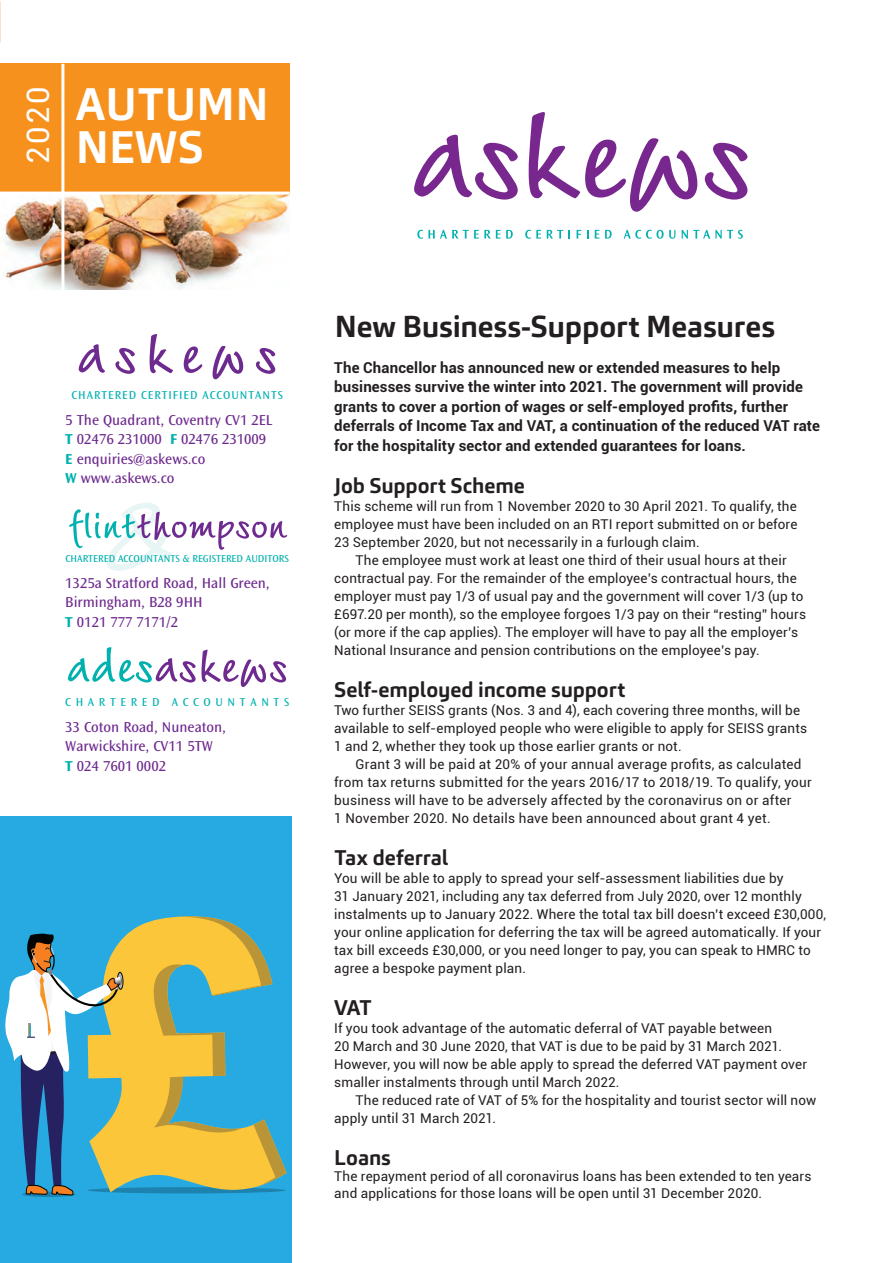
<style>
.page{position:relative;width:893px;height:1263px;background:#fff}
.page>*{position:absolute;margin:0;border:0;box-sizing:border-box;transform-origin:0 0}
.t1{font:700 109.5px "LT Wiesbaden Swing";color:#e7f5f4}
.t2{font:700 76.5px "LT Wiesbaden Swing";letter-spacing:.11em;color:#6e2a8e}
.t3{font:700 63px "LT Wiesbaden Swing";letter-spacing:.01em;color:#6e2a8e}
.t4{font:700 51px "LT Wiesbaden Swing";letter-spacing:.01em;color:#6e2a8e}
.t5{font:700 45px "Carnac";letter-spacing:.005em;color:#fff}
.t6{font:31.05px "Roboto";color:#fff}
.t7{font:700 30px "Carnac";letter-spacing:-.01em;color:#231f20}
.t8{font:700 21px "Carnac";letter-spacing:-.005em;color:#231f20}
.t9{font:700 15px/19.5px "Roboto";letter-spacing:.01em;color:#231f20}
.t10{font:15px/19.5px "Ocean Sans";color:#6e2a8e}
.t11{font:13.5px/18px "Roboto";letter-spacing:.015em;color:#231f20}
.t12{font:12px "Ocean Sans";letter-spacing:.08em;color:#00b1b0}
.t13{font:12px "Ocean Sans";letter-spacing:.39em;color:#00b1b0}
.t14{font:10.5px "Ocean Sans";color:#00b1b0}
.s1{font-weight:700;color:#00b1b0}
.s2{color:#00b1b0}
</style>
<div class="page">
<img style="left:3px;top:195px;width:287px;height:94px">
<div style="left:0;top:64px;width:290px;height:129px;background:#f6911e"></div>
<hr style="left:61px;top:64px;width:3px;height:227px;background:#fff">
<hr style="left:0;top:192px;width:290px;height:3px;background:#fff">
<div style="left:0;top:816px;width:291px;height:447px;background:#26aae1"></div>
<div style="left:88px;top:1187px;width:198px;height:6px;background:#1d83ae;border-radius:50%"></div>
<svg style="left:122px;top:920px;width:164px;height:272px;background:#ddbf4e"></svg>
<svg style="left:154px;top:916px;width:133px;height:270px"></svg>
<svg style="left:22px;top:1192px;width:54px;height:5px"></svg>
<div style="left:117px;top:972px;width:6px;height:17px;border:1px solid #040503;border-radius:50%"></div>
<svg style="left:5px;top:933px;width:117px;height:262px"></svg>
<svg style="left:417px;top:230px;width:96px;height:9px"></svg>
<svg style="left:525px;top:230px;width:16px;height:9px"></svg>
<svg style="left:547px;top:230px;width:16px;height:9px"></svg>
<svg style="left:577px;top:230px;width:4px;height:9px"></svg>
<svg style="left:595px;top:230px;width:4px;height:9px"></svg>
<svg style="left:605px;top:230px;width:7px;height:9px"></svg>
<svg style="left:624px;top:230px;width:51px;height:9px"></svg>
<svg style="left:682px;top:230px;width:61px;height:9px"></svg>
<svg style="left:414px;top:135px;width:104px;height:65px"></svg>
<svg style="left:529px;top:112px;width:168px;height:100px"></svg>
<svg style="left:705px;top:143px;width:42px;height:57px"></svg>
<h3 class="t6" style="left:16px;top:164px;width:79px;rotate:-90deg">2020</h3>
<h3 class="t5" style="left:76px;top:75px;width:195px">AUTUMN</h3>
<h3 class="t5" style="left:76px;top:119px;width:130px">NEWS</h3>
<h2 class="t2" style="left:77px;top:300px;width:202px">askews</h2>
<p class="t12" style="left:72px;top:388px;width:213px">CHARTERED CERTIFIED ACCOUNTANTS</p>
<p class="t10" style="left:65px;top:410px;width:209px">5 The Quadrant, Coventry CV1 2EL<br><span class="s1">T</span> 02476 231000 <span class="s1">F</span> 02476 231009<br><span class="s1">E</span> enquiries@askews.co<br><span class="s1">W</span> www.askews.co</p>
<h3 class="t4" style="left:68px;top:489px;width:220px"><span class="s2">flint</span>thompson</h3>
<p class="t14" style="left:65px;top:553px;width:225px">CHARTERED ACCOUNTANTS &amp; REGISTERED AUDITORS</p>
<p class="t10" style="left:65px;top:573px;width:206px">1325a Stratford Road, Hall Green,<br>Birmingham, B28 9HH<br><span class="s1">T</span> 0121 777 7171/2</p>
<h3 class="t3" style="left:66px;top:622px;width:223px"><span class="s2">ades</span>askews</h3>
<p class="t13" style="left:65px;top:695px;width:225px">CHARTERED ACCOUNTANTS</p>
<p class="t10" style="left:65px;top:717px;width:162px">33 Coton Road, Nuneaton,<br>Warwickshire, CV11 5TW<br><span class="s1">T</span> 024 7601 0002</p>
<h1 class="t1" style="left:104px;top:463px;width:74px">&amp;</h1>
<h3 class="t7" style="left:335px;top:307px;width:442px">New Business-Support Measures</h3>
<p class="t9" style="left:334px;top:357px;width:487px">The Chancellor has announced new or extended measures to help businesses survive the winter into 2021. The government will provide grants to cover a portion of wages or self-employed profits, further deferrals of Income Tax and VAT, a continuation of the reduced VAT rate for the hospitality sector and extended guarantees for loans.</p>
<h3 class="t8" style="left:334px;top:472px;width:192px">Job Support Scheme</h3>
<p class="t11" style="left:334px;top:496px;width:465px;text-align:justify">This scheme will run from 1 November 2020 to 30 April 2021. To qualify, the employee must have been included on an RTI report submitted on or before 23 September 2020, but not necessarily in a furlough claim.</p>
<p class="t11" style="left:334px;top:550px;width:473px;text-indent:21px">The employee must work at least one third of their usual hours at their contractual pay. For the remainder of the employee’s contractual hours, the employer must pay 1/3 of usual pay and the government will cover 1/3 (up to £697.20 per month), so the employee forgoes 1/3 pay on their “resting” hours (or more if the cap applies). The employer will have to pay all the employer’s National Insurance and pension contributions on the employee’s pay.</p>
<h3 class="t8" style="left:334px;top:676px;width:292px">Self-employed income support</h3>
<p class="t11" style="left:334px;top:700px;width:474px">Two further SEISS grants (Nos. 3 and 4), each covering three months, will be available to self-employed people who were eligible to apply for SEISS grants<br>1 and 2, whether they took up those earlier grants or not.</p>
<p class="t11" style="left:334px;top:754px;width:479px;text-indent:21px">Grant 3 will be paid at 20% of your annual average profits, as calculated from tax returns submitted for the years 2016/17 to 2018/19. To qualify, your business will have to be adversely affected by the coronavirus on or after<br>1 November 2020. No details have been announced about grant 4 yet.</p>
<h3 class="t8" style="left:334px;top:844px;width:115px">Tax deferral</h3>
<p class="t11" style="left:334px;top:868px;width:493px">You will be able to apply to spread your self-assessment liabilities due by<br>31 January 2021, including any tax deferred from July 2020, over 12 monthly instalments up to January 2022. Where the total tax bill doesn’t exceed £30,000, your online application for deferring the tax will be agreed automatically. If your tax bill exceeds £30,000, or you need longer to pay, you can speak to HMRC to agree a bespoke payment plan.</p>
<h3 class="t8" style="left:334px;top:994px;width:39px">VAT</h3>
<p class="t11" style="left:334px;top:1018px;width:474px">If you took advantage of the automatic deferral of VAT payable between<br>20 March and 30 June 2020, that VAT is due to be paid by 31 March 2021.<br>However, you will now be able apply to spread the deferred VAT payment over smaller instalments through until March 2022.</p>
<p class="t11" style="left:334px;top:1090px;width:484px;text-indent:21px">The reduced rate of VAT of 5% for the hospitality and tourist sector will now apply until 31 March 2021.</p>
<h3 class="t8" style="left:334px;top:1144px;width:58px">Loans</h3>
<p class="t11" style="left:334px;top:1168px;width:479px;line-height:16.5px">The repayment period of all coronavirus loans has been extended to ten years and applications for those loans will be open until 31 December 2020.</p>
</div>
